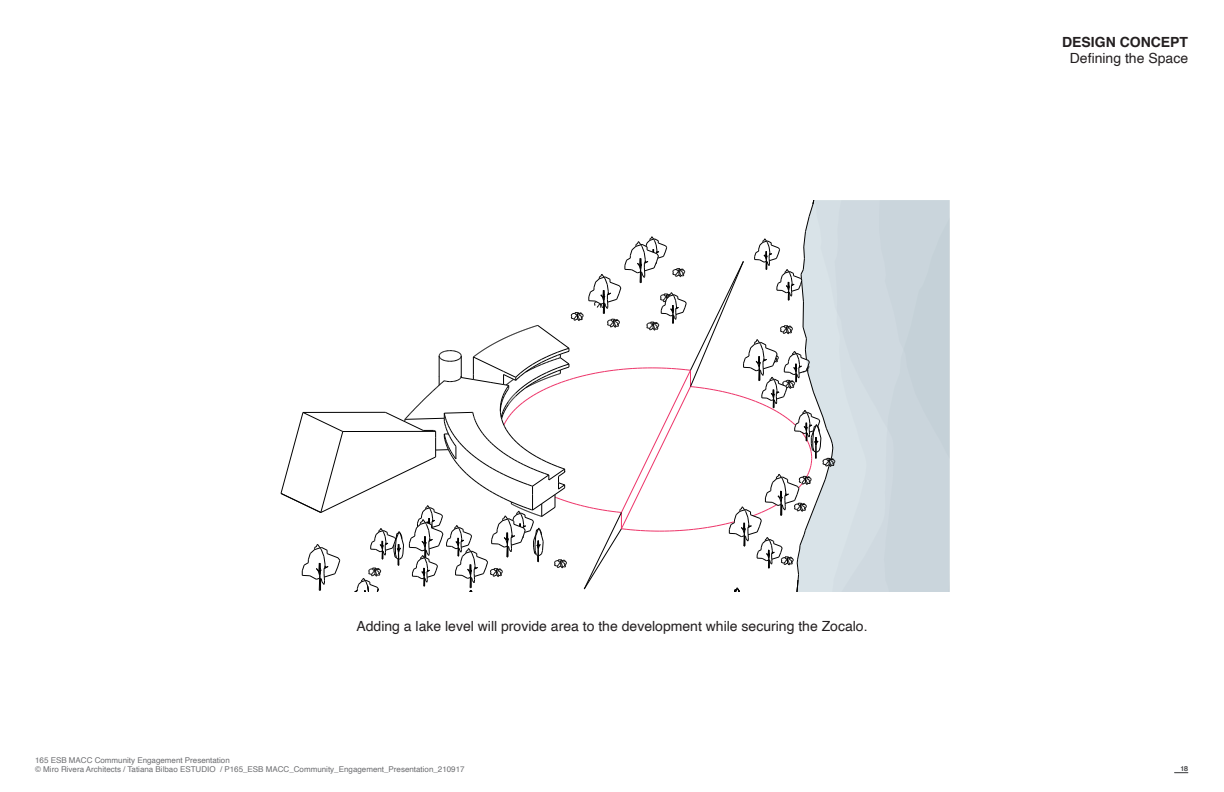
<style>
.page{position:relative;width:1224px;height:792px;background:#fff}
.page>*{position:absolute;margin:0;border:0;box-sizing:border-box;transform-origin:0 0}
.Body_Text{font:14px "Helvetica";color:#231f20}
.Page_Title{font:14px "Helvetica";color:#231f20}
.Page_Title-2{font:700 14px "Helvetica";color:#231f20}
.t1{font:8px "Helvetica";color:#6c6d70}
.t2{font:7px "Helvetica";color:#57585a}
</style>
<div class="page">
<div style="left:835px;top:200px;width:44px;height:392px;background:#d4dee4"></div>
<div style="left:879px;top:200px;width:71px;height:392px;background:#cad5dc"></div>
<svg style="left:281px;top:200px;width:554px;height:392px"></svg>
<svg style="left:1174px;top:772px;width:14px;height:1px"></svg>
<p class="Page_Title-2" style="left:1062px;top:30px;width:128px">DESIGN CONCEPT</p>
<p class="Page_Title" style="left:1070px;top:48px;width:120px">Defining the Space</p>
<p class="Body_Text" style="left:356px;top:615px;width:513px">Adding a lake level will provide area to the development while securing the Zocalo.</p>
<p class="t1" style="left:35px;top:754px;width:196px">165 ESB MACC Community Engagement Presentation</p>
<p class="t1" style="left:35px;top:763px;width:431px">© Miro Rivera Architects / Tatiana Bilbao ESTUDIO / P165_ESB MACC_Community_Engagement_Presentation_210917</p>
<p class="t2" style="left:1180px;top:764px;width:9px">18</p>
</div>
